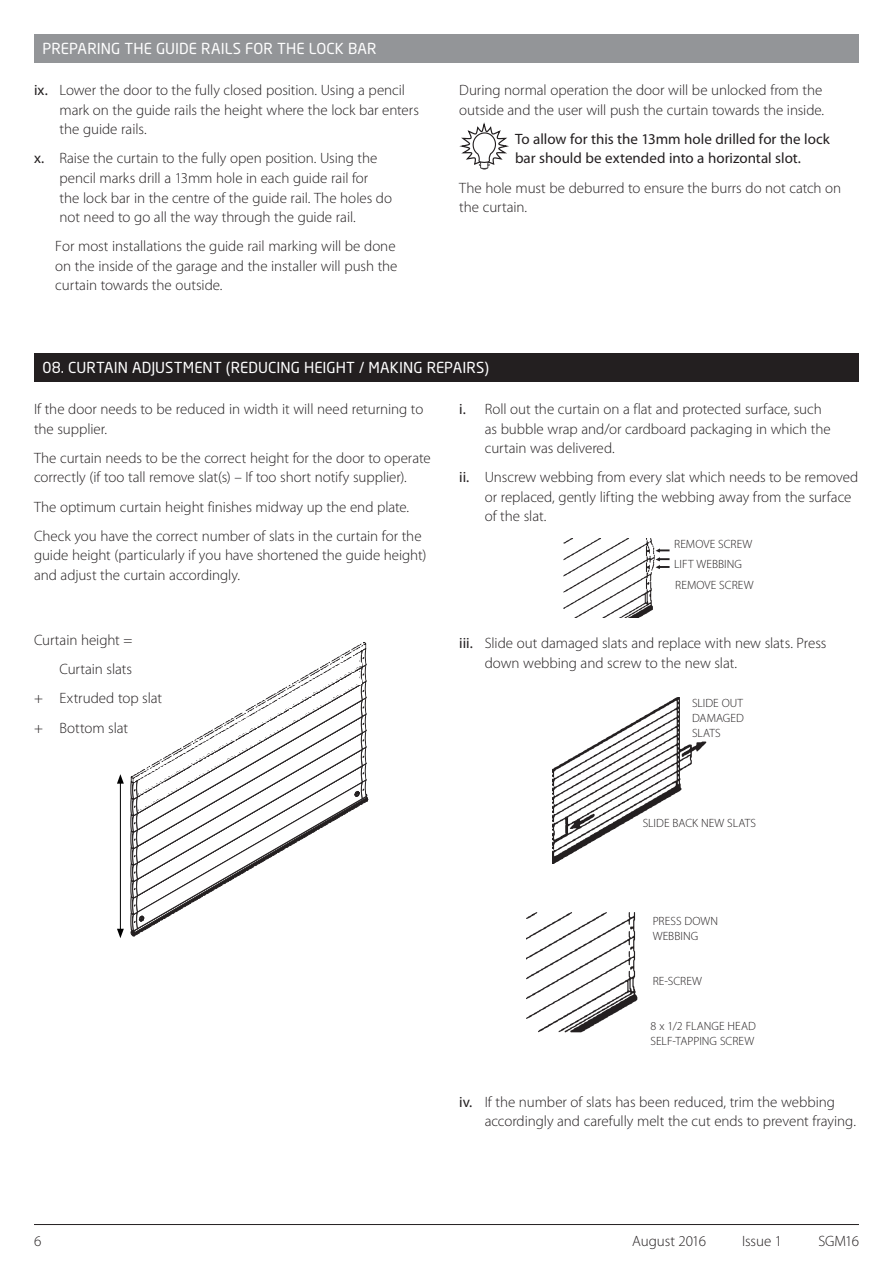
<style>
.page{position:relative;width:893px;height:1263px;background:#fff}
.page>*{position:absolute;margin:0;border:0;box-sizing:border-box;transform-origin:0 0}
.t1{font:300 15px/19.5px "Myriad Pro";letter-spacing:-.005em;color:#231f20}
.t2{font:15px "Neo Sans";letter-spacing:.005em;color:#fff}
.t3{font:15px/19.5px "Myriad Pro";color:#231f20}
.t4{font:300 12px/15px "Myriad Pro";letter-spacing:.005em;color:#231f20}
.s1{font-weight:400}
</style>
<div class="page">
<hr style="left:34px;top:1224px;width:825px;height:1px;background:#231f20">
<div style="left:34px;top:34px;width:825px;height:29px;background:#939598"></div>
<svg style="left:459px;top:122px;width:50px;height:48px"></svg>
<div style="left:34px;top:353px;width:825px;height:29px;background:#231f20"></div>
<img style="left:563px;top:538px;width:107px;height:79px">
<img style="left:553px;top:697px;width:154px;height:166px">
<img style="left:526px;top:912px;width:112px;height:121px">
<svg style="left:245px;top:642px;width:120px;height:71px"></svg>
<hr style="left:120px;top:781px;width:1px;height:150px;background:#000">
<svg style="left:117px;top:774px;width:7px;height:10px"></svg>
<svg style="left:117px;top:929px;width:7px;height:9px"></svg>
<p class="t2" style="left:43px;top:41px;width:336px">PREPARING THE GUIDE RAILS FOR THE LOCK BAR</p>
<p class="t1" style="left:60px;top:81px;width:361px;text-indent:-26px"><span class="s1">ix.</span> Lower the door to the fully closed position. Using a pencil mark on the guide rails the height where the lock bar enters the guide rails.</p>
<p class="t1" style="left:60px;top:149px;width:334px;text-indent:-26px"><span class="s1">x.</span> Raise the curtain to the fully open position. Using the pencil marks drill a 13mm hole in each guide rail for<br>the lock bar in the centre of the guide rail. The holes do not need to go all the way through the guide rail.</p>
<p class="t1" style="left:55px;top:237px;width:344px">For most installations the guide rail marking will be done on the inside of the garage and the installer will push the curtain towards the outside.</p>
<p class="t1" style="left:459px;top:81px;width:366px">During normal operation the door will be unlocked from the outside and the user will push the curtain towards the inside.</p>
<p class="t3" style="left:515px;top:129px;width:316px">To allow for this the 13mm hole drilled for the lock bar should be extended into a horizontal slot.</p>
<p class="t1" style="left:459px;top:178px;width:384px">The hole must be deburred to ensure the burrs do not catch on the curtain.</p>
<p class="t2" style="left:43px;top:360px;width:448px">08. CURTAIN ADJUSTMENT (REDUCING HEIGHT / MAKING REPAIRS)</p>
<p class="t1" style="left:34px;top:400px;width:391px">If the door needs to be reduced in width it will need returning to the supplier.</p>
<p class="t1" style="left:34px;top:448px;width:398px">The curtain needs to be the correct height for the door to operate correctly (if too tall remove slat(s) – If too short notify supplier).</p>
<p class="t1" style="left:34px;top:492px;width:389px;line-height:29.2px">The optimum curtain height finishes midway up the end plate.<br>Check you have the correct number of slats in the curtain for the</p>
<p class="t1" style="left:34px;top:546px;width:394px">guide height (particularly if you have shortened the guide height) and adjust the curtain accordingly.</p>
<p class="t1" style="left:34px;top:630px;width:100px">Curtain height =</p>
<p class="t1" style="left:60px;top:660px;width:74px">Curtain slats</p>
<p class="t1" style="left:34px;top:689px;width:130px">+ Extruded top slat</p>
<p class="t1" style="left:34px;top:718px;width:96px">+ Bottom slat</p>
<p class="t1" style="left:485px;top:400px;width:348px;text-indent:-26px"><span class="s1">i.</span> Roll out the curtain on a flat and protected surface, such as bubble wrap and/or cardboard packaging in which the curtain was delivered.</p>
<p class="t1" style="left:485px;top:468px;width:375px;text-indent:-26px"><span class="s1">ii.</span> Unscrew webbing from every slat which needs to be removed or replaced, gently lifting the webbing away from the surface of the slat.</p>
<p class="t4" style="left:674px;top:534px;width:81px;line-height:20.2px">REMOVE SCREW<br>LIFT WEBBING<br>REMOVE SCREW</p>
<p class="t1" style="left:485px;top:634px;width:343px;text-indent:-26px"><span class="s1">iii.</span> Slide out damaged slats and replace with new slats. Press down webbing and screw to the new slat.</p>
<p class="t4" style="left:692px;top:696px;width:53px;text-align:justify">SLIDE OUT DAMAGED SLATS</p>
<p class="t4" style="left:643px;top:816px;width:115px">SLIDE BACK NEW SLATS</p>
<p class="t4" style="left:653px;top:913px;width:67px">PRESS DOWN<br>WEBBING</p>
<p class="t4" style="left:653px;top:973px;width:51px">RE-SCREW</p>
<p class="t4" style="left:651px;top:1019px;width:107px">8 x 1/2 FLANGE HEAD<br>SELF-TAPPING SCREW</p>
<p class="t1" style="left:485px;top:1092px;width:373px;text-indent:-26px"><span class="s1">iv.</span> If the number of slats has been reduced, trim the webbing accordingly and carefully melt the cut ends to prevent fraying.</p>
<p class="t1" style="left:34px;top:1231px;width:9px">6</p>
<p class="t1" style="left:632px;top:1231px;width:75px">August 2016</p>
<p class="t1" style="left:742px;top:1231px;width:42px">Issue 1</p>
<p class="t1" style="left:818px;top:1231px;width:42px">SGM16</p>
</div>
